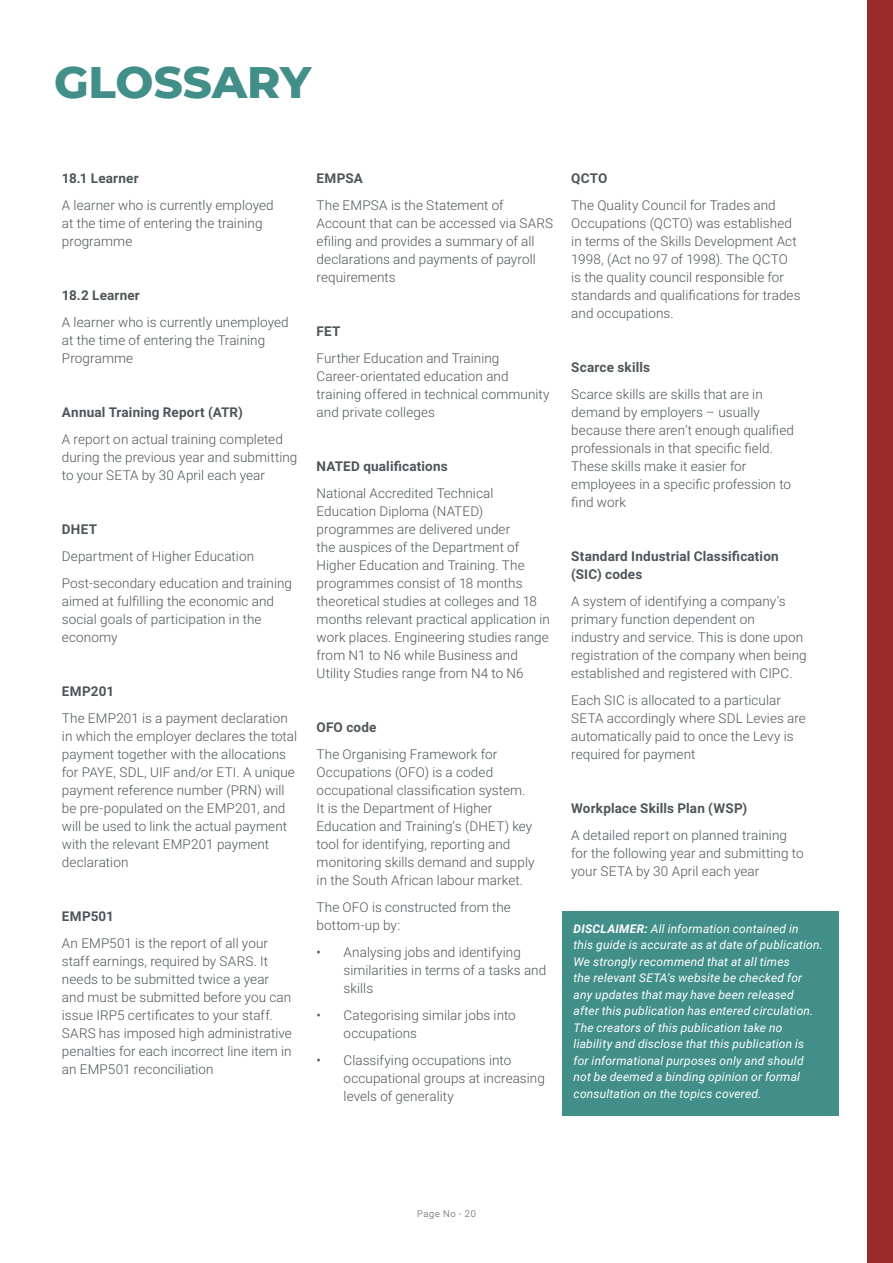
<style>
.page{position:relative;width:893px;height:1263px;background:#fff}
.page>*{position:absolute;margin:0;border:0;box-sizing:border-box;transform-origin:0 0}
.t1{font:800 45px "Montserrat";color:#428f8a}
.t2{font:300 13.5px/18px "Roboto";letter-spacing:.005em;color:#4e555a}
.t3{font:700 13.5px/18px "Roboto";letter-spacing:.015em;color:#4e555a}
.t4{font:italic 12px/16.5px "Roboto";letter-spacing:.015em;color:#fff}
.t5{font:300 9.3px "Roboto";letter-spacing:.07em;color:#4e555a}
.s1{font-weight:700}
</style>
<div class="page">
<div style="left:562px;top:911px;width:277px;height:204px;background:#428f8a"></div>
<div style="left:867px;top:0;width:26px;height:1263px;background:#99292b"></div>
<h1 class="t1" style="left:54px;top:61px;width:259px">GLOSSARY</h1>
<p class="t3" style="left:62px;top:170px;width:78px">18.1 Learner</p>
<p class="t2" style="left:62px;top:197px;width:213px">A learner who is currently employed at the time of entering the training programme</p>
<p class="t3" style="left:62px;top:287px;width:79px">18.2 Learner</p>
<p class="t2" style="left:62px;top:314px;width:228px">A learner who is currently unemployed at the time of entering the Training<br>Programme</p>
<p class="t3" style="left:62px;top:403px;width:182px">Annual Training Report (ATR)</p>
<p class="t2" style="left:62px;top:431px;width:237px">A report on actual training completed during the previous year and submitting to your SETA by 30 April each year</p>
<p class="t3" style="left:62px;top:521px;width:37px">DHET</p>
<p class="t2" style="left:62px;top:544px;width:232px;line-height:27px">Department of Higher Education<br>Post-secondary education and training</p>
<p class="t2" style="left:62px;top:592px;width:214px">aimed at fulfilling the economic and social goals of participation in the economy</p>
<p class="t3" style="left:62px;top:683px;width:54px">EMP201</p>
<p class="t2" style="left:62px;top:710px;width:237px">The EMP201 is a payment declaration in which the employer declares the total payment together with the allocations for PAYE, SDL, UIF and/or ETI. A unique payment reference number (PRN) will be pre-populated on the EMP201, and will be used to link the actual payment with the relevant EMP201 payment declaration</p>
<p class="t3" style="left:62px;top:908px;width:54px">EMP501</p>
<p class="t2" style="left:62px;top:935px;width:232px">An EMP501 is the report of all your staff earnings, required by SARS. It needs to be submitted twice a year and must be submitted before you can issue IRP5 certificates to your staff.<br>SARS has imposed high administrative penalties for each incorrect line item in an EMP501 reconciliation</p>
<p class="t3" style="left:317px;top:170px;width:48px">EMPSA</p>
<p class="t2" style="left:317px;top:197px;width:238px">The EMPSA is the Statement of<br>Account that can be accessed via SARS efiling and provides a summary of all declarations and payments of payroll requirements</p>
<p class="t3" style="left:317px;top:323px;width:25px">FET</p>
<p class="t2" style="left:317px;top:350px;width:235px">Further Education and Training<br>Career-orientated education and training offered in technical community and private colleges</p>
<p class="t3" style="left:317px;top:457px;width:133px">NATED qualifications</p>
<p class="t2" style="left:317px;top:485px;width:235px">National Accredited Technical Education Diploma (NATED) programmes are delivered under<br>the auspices of the Department of Higher Education and Training. The programmes consist of 18 months theoretical studies at colleges and 18 months relevant practical application in work places. Engineering studies range from N1 to N6 while Business and Utility Studies range from N4 to N6</p>
<p class="t3" style="left:317px;top:719px;width:61px">OFO code</p>
<p class="t2" style="left:317px;top:746px;width:220px">The Organising Framework for Occupations (OFO) is a coded occupational classification system.<br>It is the Department of Higher Education and Training‘s (DHET) key tool for identifying, reporting and monitoring skills demand and supply in the South African labour market.</p>
<p class="t2" style="left:317px;top:899px;width:196px">The OFO is constructed from the bottom-up by:</p>
<p class="t2" style="left:344px;top:944px;width:204px;text-indent:-27px">• Analysing jobs and identifying similarities in terms of a tasks and skills</p>
<p class="t2" style="left:344px;top:1007px;width:174px;text-indent:-27px">• Categorising similar jobs into occupations</p>
<p class="t2" style="left:344px;top:1052px;width:203px;text-indent:-27px">• Classifying occupations into occupational groups at increasing levels of generality</p>
<p class="t3" style="left:571px;top:170px;width:38px">QCTO</p>
<p class="t2" style="left:571px;top:197px;width:231px">The Quality Council for Trades and Occupations (QCTO) was established in terms of the Skills Development Act 1998, (Act no 97 of 1998). The QCTO is the quality council responsible for standards and qualifications for trades and occupations.</p>
<p class="t3" style="left:571px;top:359px;width:80px">Scarce skills</p>
<p class="t2" style="left:571px;top:386px;width:224px">Scarce skills are skills that are in demand by employers – usually because there aren’t enough qualified professionals in that specific field.<br>These skills make it easier for employees in a specific profession to find work</p>
<p class="t3" style="left:571px;top:547px;width:209px">Standard Industrial Classification (SIC) codes</p>
<p class="t2" style="left:571px;top:593px;width:237px">A system of identifying a company’s primary function dependent on industry and service. This is done upon registration of the company when being established and registered with CIPC.</p>
<p class="t2" style="left:571px;top:692px;width:236px">Each SIC is allocated to a particular SETA accordingly where SDL Levies are automatically paid to once the Levy is required for payment</p>
<p class="t3" style="left:571px;top:799px;width:177px">Workplace Skills Plan (WSP)</p>
<p class="t2" style="left:571px;top:827px;width:234px">A detailed report on planned training for the following year and submitting to your SETA by 30 April each year</p>
<p class="t4" style="left:574px;top:921px;width:251px"><span class="s1">DISCLAIMER:</span> All information contained in<br>this guide is accurate as at date of publication.<br>We strongly recommend that at all times<br>the relevant SETA’s website be checked for any updates that may have been released<br>after this publication has entered circulation.<br>The creators of this publication take no liability and disclose that this publication is<br>for informational purposes only and should not be deemed a binding opinion or formal consultation on the topics covered.</p>
<p class="t5" style="left:417px;top:1209px;width:60px">Page No - 20</p>
</div>
